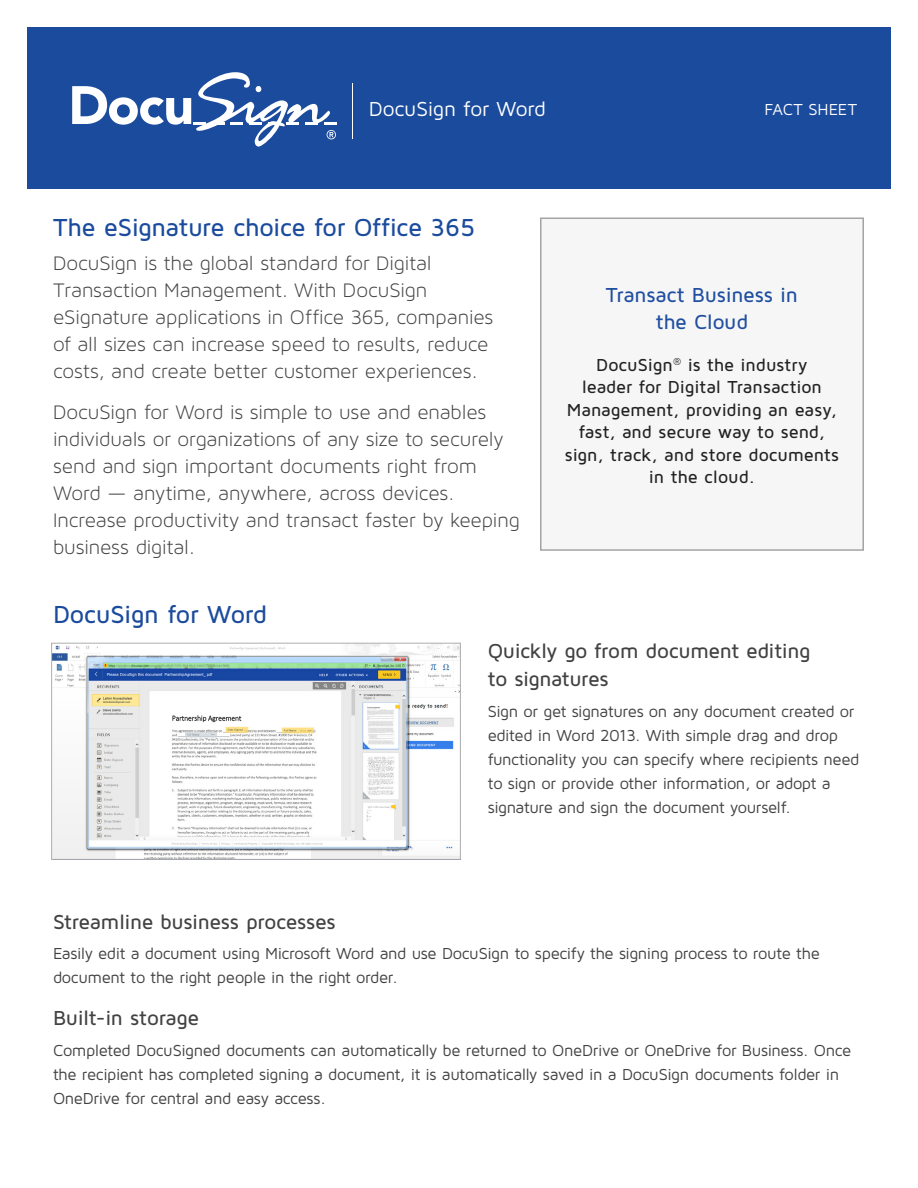
<style>
.page{position:relative;width:918px;height:1188px;background:#fff}
.page>*{position:absolute;margin:0;border:0;box-sizing:border-box;transform-origin:0 0}
.t1{font:500 25.5px "Maven Pro";letter-spacing:-.015em;color:#1b4b9d}
.t2{font:21px/27px "Maven Pro Light 300";letter-spacing:-.005em;color:#424242}
.t3{font:500 21px/28.5px "Maven Pro";letter-spacing:-.02em;color:#424242}
.t4{font:500 21px/27px "Maven Pro";letter-spacing:-.015em;color:#204ea0;text-align:center}
.t5{font:21px "Maven Pro";letter-spacing:-.01em;color:#fff}
.t6{font:500 18px/22.5px "Maven Pro";letter-spacing:-.005em;color:#222223;text-align:center}
.t7{font:16.5px/24px "Maven Pro";letter-spacing:-.025em;color:#424242}
.t8{font:16.5px "Maven Pro";letter-spacing:-.005em;color:#fff}
</style>
<div class="page">
<div style="left:27px;top:27px;width:864px;height:162px;background:#1b4b9d"></div>
<svg style="left:72px;top:72px;width:264px;height:75px"></svg>
<hr style="left:352px;top:83px;width:1px;height:56px;background:#fff">
<img style="left:53px;top:645px;width:406px;height:213px">
<div style="left:51px;top:643px;width:410px;height:217px;border:1px solid #aeaeaf"></div>
<div style="left:541px;top:218px;width:322px;height:332px;background:#f6f6f6"></div>
<div style="left:540px;top:218px;width:324px;height:333px;border:2px solid #a4a4a4"></div>
<p class="t5" style="left:369px;top:96px;width:178px">DocuSign for Word</p>
<p class="t8" style="left:764px;top:100px;width:94px">FACT SHEET</p>
<h1 class="t1" style="left:53px;top:212px;width:424px">The eSignature choice for Office 365</h1>
<p class="t2" style="left:53px;top:250px;width:442px">DocuSign is the global standard for Digital Transaction Management. With DocuSign eSignature applications in Office 365, companies of all sizes can increase speed to results, reduce costs, and create better customer experiences.</p>
<p class="t2" style="left:53px;top:398px;width:468px">DocuSign for Word is simple to use and enables individuals or organizations of any size to securely send and sign important documents right from Word — anytime, anywhere, across devices.<br>Increase productivity and transact faster by keeping business digital.</p>
<h1 class="t1" style="left:53px;top:598px;width:216px">DocuSign for Word</h1>
<p class="t4" style="left:606px;top:280px;width:194px">Transact Business in the Cloud</p>
<p class="t6" style="left:565px;top:353px;width:276px">DocuSign<sup>®</sup> is the industry<br>leader for Digital Transaction<br>Management, providing an easy, fast, and secure way to send, sign, track, and store documents in the cloud.</p>
<p class="t3" style="left:488px;top:636px;width:324px">Quickly go from document editing to signatures</p>
<p class="t7" style="left:488px;top:699px;width:373px">Sign or get signatures on any document created or edited in Word 2013. With simple drag and drop functionality you can specify where recipients need to sign or provide other information, or adopt a signature and sign the document yourself.</p>
<p class="t3" style="left:53px;top:906px;width:284px">Streamline business processes</p>
<p class="t7" style="left:53px;top:941px;width:768px">Easily edit a document using Microsoft Word and use DocuSign to specify the signing process to route the document to the right people in the right order.</p>
<p class="t3" style="left:53px;top:1003px;width:148px">Built-in storage</p>
<p class="t7" style="left:53px;top:1038px;width:800px">Completed DocuSigned documents can automatically be returned to OneDrive or OneDrive for Business. Once the recipient has completed signing a document, it is automatically saved in a DocuSign documents folder in<br>OneDrive for central and easy access.</p>
</div>
